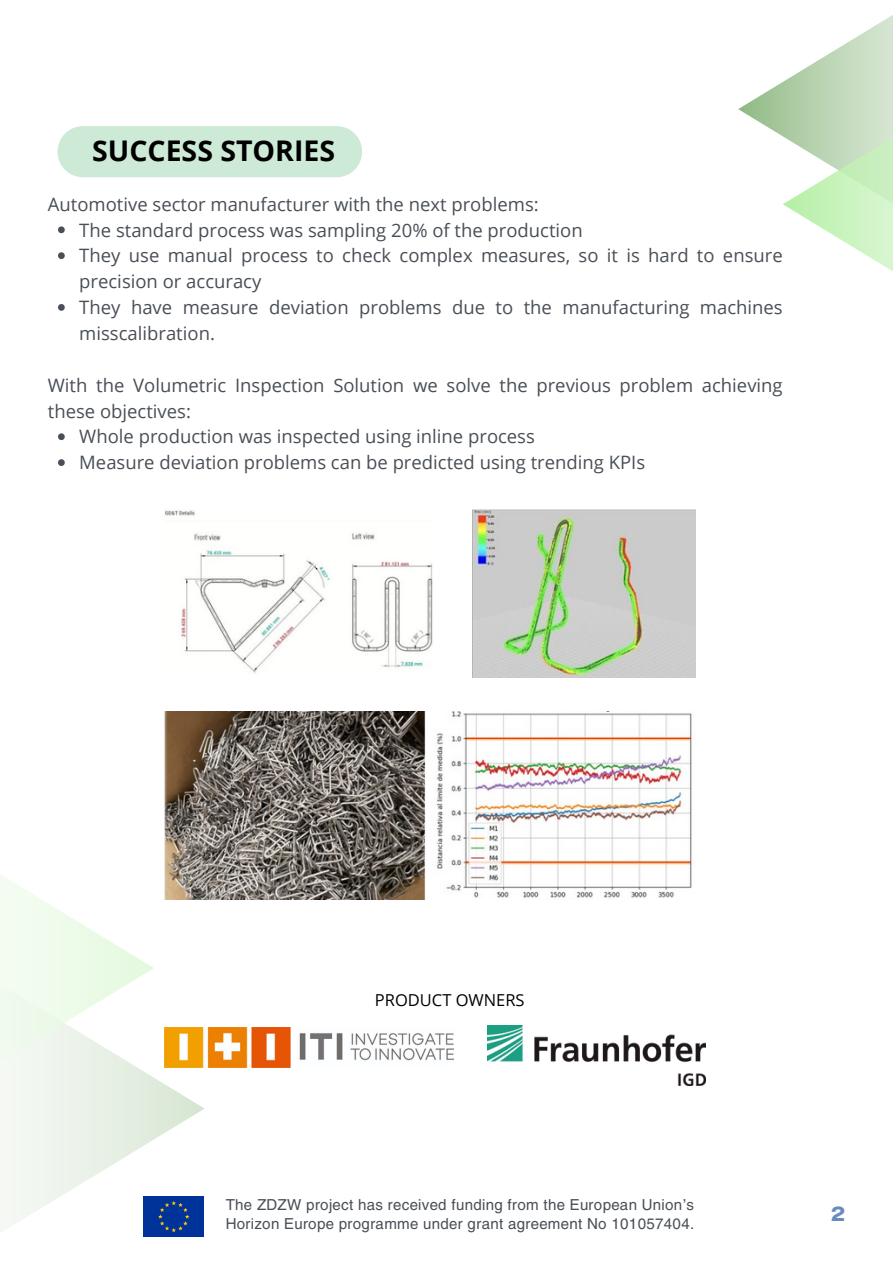
<style>
.page{position:relative;width:893px;height:1264px;background:#fff}
.page>*{position:absolute;margin:0;border:0;box-sizing:border-box;transform-origin:0 0}
.t1{font:700 28.5px "Open Sans";color:#000}
.t2{font:700 19.95px "Helios Ext";color:#688bbd}
.t3{font:18.45px/25.8px "Open Sans";color:#494f56}
.t4{font:16.5px "Open Sans";color:#000}
.t5{font:15px/19px "Helios";letter-spacing:.02em;color:#494f56}
</style>
<div class="page">
<svg style="left:738px;top:82px;width:44px;height:54px"></svg>
<svg style="left:782px;top:15px;width:110px;height:256px"></svg>
<svg style="left:0;top:899px;width:205px;height:338px"></svg>
<svg style="left:0;top:875px;width:154px;height:353px;fill:#f2fbf0"></svg>
<div style="left:144px;top:1196px;width:60px;height:40px;background:#039"></div>
<svg style="left:158px;top:1201px;width:31px;height:31px"></svg>
<div style="left:57px;top:126px;width:305px;height:51px;background:#ccead6;border-radius:26px"></div>
<svg style="left:58px;top:226px;width:7px;height:7px"></svg>
<svg style="left:58px;top:252px;width:7px;height:7px"></svg>
<svg style="left:58px;top:304px;width:7px;height:7px"></svg>
<svg style="left:58px;top:433px;width:7px;height:7px"></svg>
<svg style="left:58px;top:459px;width:7px;height:7px"></svg>
<img style="left:164px;top:510px;width:269px;height:163px">
<img style="left:472px;top:509px;width:223px;height:168px">
<img style="left:164px;top:711px;width:528px;height:188px">
<img style="left:164px;top:1027px;width:289px;height:40px">
<img style="left:487px;top:1025px;width:218px;height:60px">
<p class="t1" style="left:92px;top:131px;width:244px">SUCCESS STORIES</p>
<p class="t3" style="left:48px;top:191px;width:492px">Automotive sector manufacturer with the next problems:</p>
<p class="t3" style="left:79px;top:216px;width:505px">The standard process was sampling 20% of the production</p>
<p class="t3" style="left:79px;top:242px;width:704px">They use manual process to check complex measures, so it is hard to ensure precision or accuracy</p>
<p class="t3" style="left:79px;top:294px;width:704px">They have measure deviation problems due to the manufacturing machines misscalibration.</p>
<p class="t3" style="left:48px;top:372px;width:736px">With the Volumetric Inspection Solution we solve the previous problem achieving these objectives:</p>
<p class="t3" style="left:79px;top:423px;width:457px">Whole production was inspected using inline process</p>
<p class="t3" style="left:79px;top:449px;width:567px">Measure deviation problems can be predicted using trending KPIs</p>
<p class="t4" style="left:375px;top:988px;width:151px">PRODUCT OWNERS</p>
<p class="t5" style="left:226px;top:1194px;width:470px">The ZDZW project has received funding from the European Union’s<br>Horizon Europe programme under grant agreement No 101057404.</p>
<p class="t2" style="left:830px;top:1206px;width:16px">2</p>
</div>
